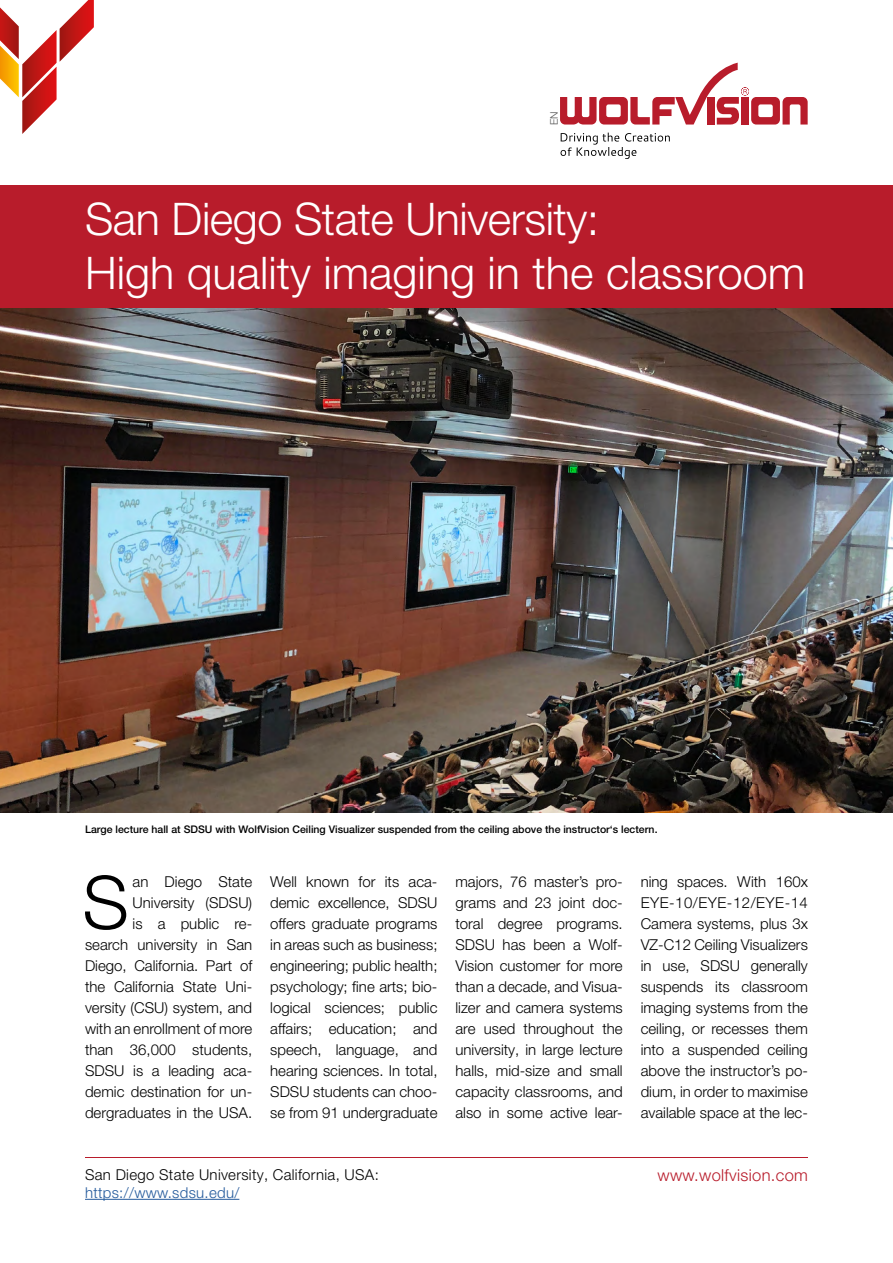
<style>
.page{position:relative;width:893px;height:1263px;background:#fff}
.page>*{position:absolute;margin:0;border:0;box-sizing:border-box;transform-origin:0 0}
.t1{font:300 73.8px "Helvetica Neue LT Pro";color:#000}
.t2{font:300 45px/54px "Helvetica Neue LT Pro";color:#fff}
.t3{font:300 16.5px "Helvetica Neue LT Pro";letter-spacing:.02em;color:#b81c2b}
.t4{font:300 15px/21px "Helvetica Neue LT Pro";color:#000;text-align:justify}
.t5{font:300 15px "Helvetica Neue LT Pro";letter-spacing:.02em;color:#000}
.t6{font:300 15px "Helvetica Neue LT Pro";letter-spacing:.02em;color:#245a9c}
.t7{font:500 10.5px "Helvetica Neue LT Pro";color:#000}
.t8{font:300 10.5px "Helvetica Neue LT Pro";color:#565656}
</style>
<div class="page">
<div style="left:0;top:185px;width:893px;height:126px;background:#b81c2b"></div>
<hr style="left:85px;top:1157px;width:723px;height:1px;background:#b81c2b">
<svg style="left:560px;top:63px;width:248px;height:62px"></svg>
<svg style="left:0;top:0;width:94px;height:134px"></svg>
<svg style="left:561px;top:133px;width:109px;height:26px"></svg>
<hr style="left:85px;top:1199px;width:154px;height:1px;background:#245a9c">
<img style="left:0;top:308px;width:893px;height:505px">
<p class="t8" style="left:548px;top:125px;width:15px;rotate:-90deg">EN</p>
<h2 class="t2" style="left:85px;top:191px;width:722px">San Diego State University:<br>High quality imaging in the classroom</h2>
<p class="t7" style="left:85px;top:823px;width:574px">Large lecture hall at SDSU with WolfVision Ceiling Visualizer suspended from the ceiling above the instructor‘s lectern.</p>
<h1 class="t1" style="left:82px;top:857px;width:48px">S</h1>
<p class="t4" style="left:85px;top:871px;width:169px;text-align:right">an Diego State<br>University (SDSU)<br>is a public re-<br>search university in San<br>Diego, California. Part of the California State Uni&shy;versity (CSU) system, and with an enrollment of more than 36,000 students,<br>SDSU is a leading aca&shy;demic destination for un&shy;dergraduates in the USA.</p>
<p class="t4" style="left:270px;top:871px;width:169px">Well known for its aca&shy;demic excellence, SDSU offers graduate programs in areas such as business; engineering; public health; psychology; fine arts; bio&shy;logical sciences; public affairs; education; and speech, language, and hearing sciences. In total, SDSU students can choo&shy;se from 91 undergraduate</p>
<p class="t4" style="left:455px;top:871px;width:169px">majors, 76 master’s pro&shy;grams and 23 joint doc&shy;toral degree programs.<br>SDSU has been a Wolf-Vision customer for more than a decade, and Visua&shy;lizer and camera systems are used throughout the university, in large lecture halls, mid-size and small capacity classrooms, and also in some active lear-</p>
<p class="t4" style="left:641px;top:871px;width:169px">ning spaces. With 160x EYE-10/EYE-12/EYE-14<br>Camera systems, plus 3x VZ-C12 Ceiling Visualizers in use, SDSU generally suspends its classroom imaging systems from the ceiling, or recesses them into a suspended ceiling above the instructor’s po&shy;dium, in order to maximise available space at the lec-</p>
<p class="t5" style="left:85px;top:1165px;width:295px">San Diego State University, California, USA:</p>
<p class="t3" style="left:657px;top:1165px;width:152px">www.wolfvision.com</p>
<p class="t6" style="left:85px;top:1183px;width:156px">https://www.sdsu.edu/</p>
</div>
